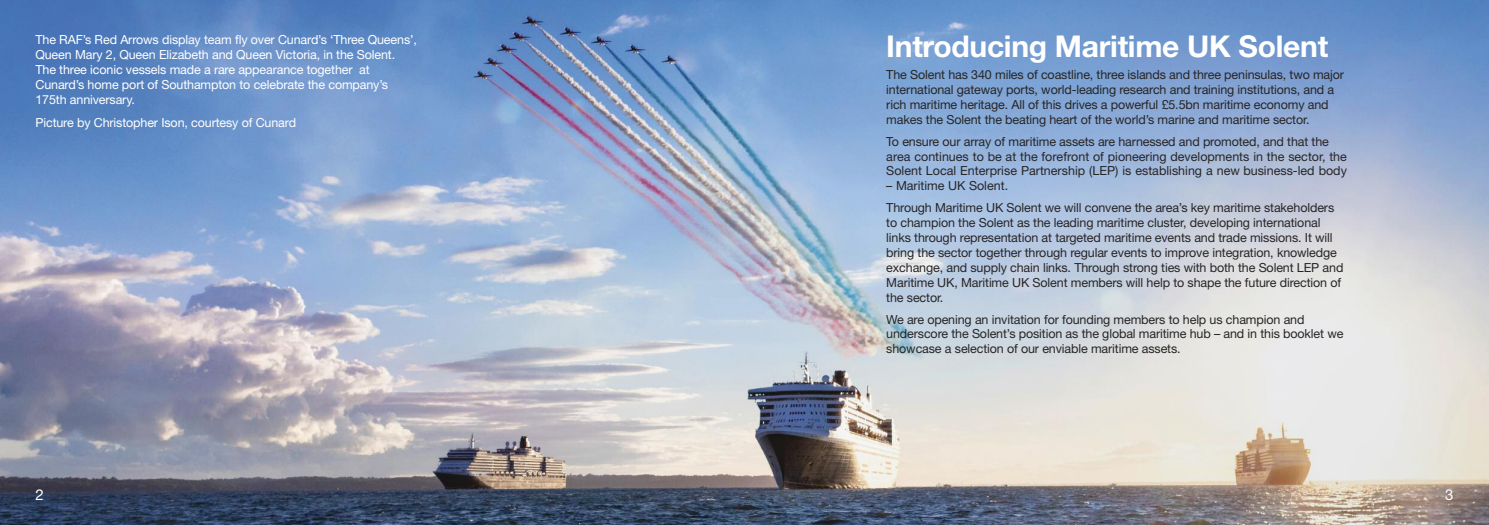
<style>
.page{position:relative;width:1489px;height:525px;background:#fff}
.page>*{position:absolute;margin:0;border:0;box-sizing:border-box;transform-origin:0 0}
.t1{font:700 30px "Helvetica Neue LT Std";letter-spacing:-.01em;color:#fff}
.t2{font:15px "Helvetica Neue LT Std";color:#fff}
.t3{font:12.5px/14.8px "Helvetica Neue LT Std";letter-spacing:-.01em;color:#272526}
.t4{font:12.5px/15px "Helvetica Neue LT Std";letter-spacing:-.01em;color:#fff}
</style>
<div class="page">
<img style="left:0;top:0;width:1488px;height:524px">
<p class="t4" style="left:35px;top:34px;width:383px">The RAF’s Red Arrows display team fly over Cunard’s ‘Three Queens’, Queen Mary 2, Queen Elizabeth and Queen Victoria, in the Solent.<br>The three iconic vessels made a rare appearance together at Cunard’s home port of Southampton to celebrate the company’s 175th anniversary.</p>
<p class="t4" style="left:35px;top:116px;width:262px">Picture by Christopher Ison, courtesy of Cunard</p>
<h1 class="t1" style="left:886px;top:35px;width:443px">Introducing Maritime UK Solent</h1>
<p class="t3" style="left:886px;top:69px;width:459px">The Solent has 340 miles of coastline, three islands and three peninsulas, two major international gateway ports, world-leading research and training institutions, and a rich maritime heritage. All of this drives a powerful £5.5bn maritime economy and makes the Solent the beating heart of the world’s marine and maritime sector.</p>
<p class="t3" style="left:886px;top:135px;width:462px">To ensure our array of maritime assets are harnessed and promoted, and that the area continues to be at the forefront of pioneering developments in the sector, the<br>Solent Local Enterprise Partnership (LEP) is establishing a new business-led body</p>
<p class="t3" style="left:886px;top:176px;width:449px;line-height:22.1px">– Maritime UK Solent.<br>Through Maritime UK Solent we will convene the area’s key maritime stakeholders</p>
<p class="t3" style="left:886px;top:216px;width:458px">to champion the Solent as the leading maritime cluster, developing international links through representation at targeted maritime events and trade missions. It will bring the sector together through regular events to improve integration, knowledge exchange, and supply chain links. Through strong ties with both the Solent LEP and Maritime UK, Maritime UK Solent members will help to shape the future direction of the sector.</p>
<p class="t3" style="left:886px;top:313px;width:458px">We are opening an invitation for founding members to help us champion and underscore the Solent’s position as the global maritime hub – and in this booklet we showcase a selection of our enviable maritime assets.</p>
<p class="t2" style="left:35px;top:489px;width:10px">2</p>
<p class="t2" style="left:1444px;top:489px;width:10px">3</p>
</div>
